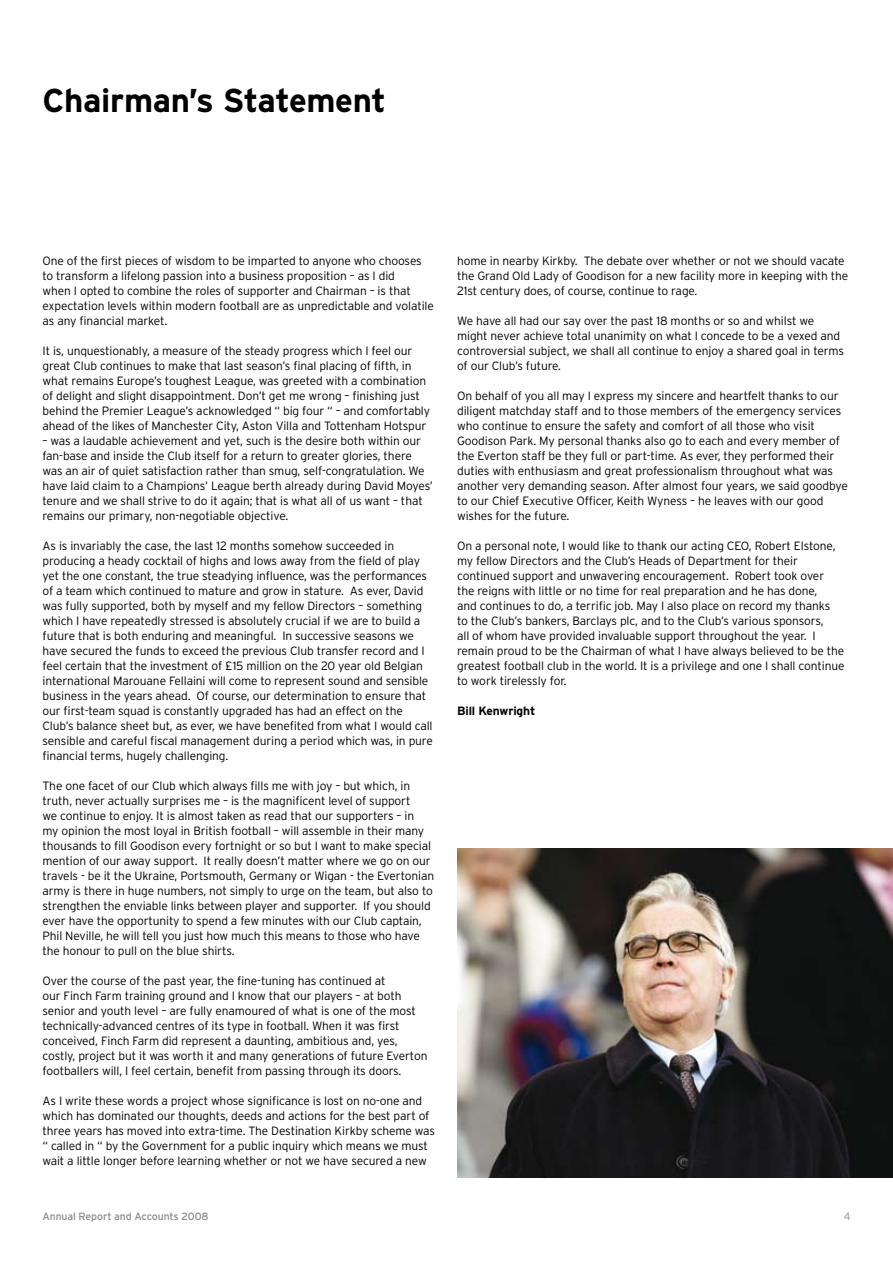
<style>
.page{position:relative;width:893px;height:1263px;background:#fff}
.page>*{position:absolute;margin:0;border:0;box-sizing:border-box;transform-origin:0 0}
.t1{font:700 33px "Interstate";letter-spacing:-.01em;color:#000}
.t2{font:300 12px/15px "Interstate";letter-spacing:-.01em;color:#000}
.t3{font:700 12px "Interstate";letter-spacing:-.01em;color:#000}
.t4{font:10.5px "Interstate";letter-spacing:-.01em;color:#87888a}
.t5{font:300 10.5px "Interstate";color:#87888a}
</style>
<div class="page">
<img style="left:457px;top:848px;width:436px;height:330px">
<h1 class="t1" style="left:43px;top:82px;width:345px">Chairman’s Statement</h1>
<p class="t2" style="left:43px;top:253px;width:393px">One of the first pieces of wisdom to be imparted to anyone who chooses to transform a lifelong passion into a business proposition – as I did<br>when I opted to combine the roles of supporter and Chairman – is that expectation levels within modern football are as unpredictable and volatile as any financial market.</p>
<p class="t2" style="left:43px;top:343px;width:389px">It is, unquestionably, a measure of the steady progress which I feel our great Club continues to make that last season’s final placing of fifth, in what remains Europe’s toughest League, was greeted with a combination of delight and slight disappointment. Don’t get me wrong – finishing just behind the Premier League’s acknowledged “ big four “ – and comfortably ahead of the likes of Manchester City, Aston Villa and Tottenham Hotspur</p>
<p class="t2" style="left:43px;top:433px;width:392px">– was a laudable achievement and yet, such is the desire both within our fan-base and inside the Club itself for a return to greater glories, there was an air of quiet satisfaction rather than smug, self-congratulation. We have laid claim to a Champions’ League berth already during David Moyes’ tenure and we shall strive to do it again; that is what all of us want – that remains our primary, non-negotiable objective.</p>
<p class="t2" style="left:43px;top:538px;width:392px">As is invariably the case, the last 12 months somehow succeeded in producing a heady cocktail of highs and lows away from the field of play yet the one constant, the true steadying influence, was the performances of a team which continued to mature and grow in stature. As ever, David was fully supported, both by myself and my fellow Directors – something which I have repeatedly stressed is absolutely crucial if we are to build a future that is both enduring and meaningful. In successive seasons we have secured the funds to exceed the previous Club transfer record and I feel certain that the investment of £15 million on the 20 year old Belgian international Marouane Fellaini will come to represent sound and sensible business in the years ahead. Of course, our determination to ensure that our first-team squad is constantly upgraded has had an effect on the Club’s balance sheet but, as ever, we have benefited from what I would call sensible and careful fiscal management during a period which was, in pure financial terms, hugely challenging.</p>
<p class="t2" style="left:43px;top:778px;width:393px">The one facet of our Club which always fills me with joy – but which, in truth, never actually surprises me – is the magnificent level of support<br>we continue to enjoy. It is almost taken as read that our supporters – in<br>my opinion the most loyal in British football – will assemble in their many thousands to fill Goodison every fortnight or so but I want to make special mention of our away support. It really doesn’t matter where we go on our travels - be it the Ukraine, Portsmouth, Germany or Wigan - the Evertonian army is there in huge numbers, not simply to urge on the team, but also to strengthen the enviable links between player and supporter. If you should ever have the opportunity to spend a few minutes with our Club captain, Phil Neville, he will tell you just how much this means to those who have the honour to pull on the blue shirts.</p>
<p class="t2" style="left:43px;top:973px;width:387px">Over the course of the past year, the fine-tuning has continued at<br>our Finch Farm training ground and I know that our players – at both senior and youth level – are fully enamoured of what is one of the most technically-advanced centres of its type in football. When it was first conceived, Finch Farm did represent a daunting, ambitious and, yes, costly, project but it was worth it and many generations of future Everton footballers will, I feel certain, benefit from passing through its doors.</p>
<p class="t2" style="left:43px;top:1093px;width:394px">As I write these words a project whose significance is lost on no-one and which has dominated our thoughts, deeds and actions for the best part of three years has moved into extra-time. The Destination Kirkby scheme was “ called in “ by the Government for a public inquiry which means we must wait a little longer before learning whether or not we have secured a new</p>
<p class="t2" style="left:457px;top:253px;width:393px">home in nearby Kirkby. The debate over whether or not we should vacate the Grand Old Lady of Goodison for a new facility more in keeping with the<br>21st century does, of course, continue to rage.</p>
<p class="t2" style="left:457px;top:313px;width:389px">We have all had our say over the past 18 months or so and whilst we might never achieve total unanimity on what I concede to be a vexed and controversial subject, we shall all continue to enjoy a shared goal in terms of our Club’s future.</p>
<p class="t2" style="left:457px;top:388px;width:392px">On behalf of you all may I express my sincere and heartfelt thanks to our diligent matchday staff and to those members of the emergency services who continue to ensure the safety and comfort of all those who visit Goodison Park. My personal thanks also go to each and every member of the Everton staff be they full or part-time. As ever, they performed their duties with enthusiasm and great professionalism throughout what was another very demanding season. After almost four years, we said goodbye to our Chief Executive Officer, Keith Wyness – he leaves with our good wishes for the future.</p>
<p class="t2" style="left:457px;top:538px;width:389px">On a personal note, I would like to thank our acting CEO, Robert Elstone, my fellow Directors and the Club’s Heads of Department for their continued support and unwavering encouragement. Robert took over the reigns with little or no time for real preparation and he has done,<br>and continues to do, a terrific job. May I also place on record my thanks<br>to the Club’s bankers, Barclays plc, and to the Club’s various sponsors,<br>all of whom have provided invaluable support throughout the year. I remain proud to be the Chairman of what I have always believed to be the greatest football club in the world. It is a privilege and one I shall continue to work tirelessly for.</p>
<p class="t3" style="left:457px;top:704px;width:80px">Bill Kenwright</p>
<p class="t4" style="left:43px;top:1211px;width:168px">Annual Report and Accounts 2008</p>
<p class="t5" style="left:844px;top:1211px;width:8px">4</p>
</div>
